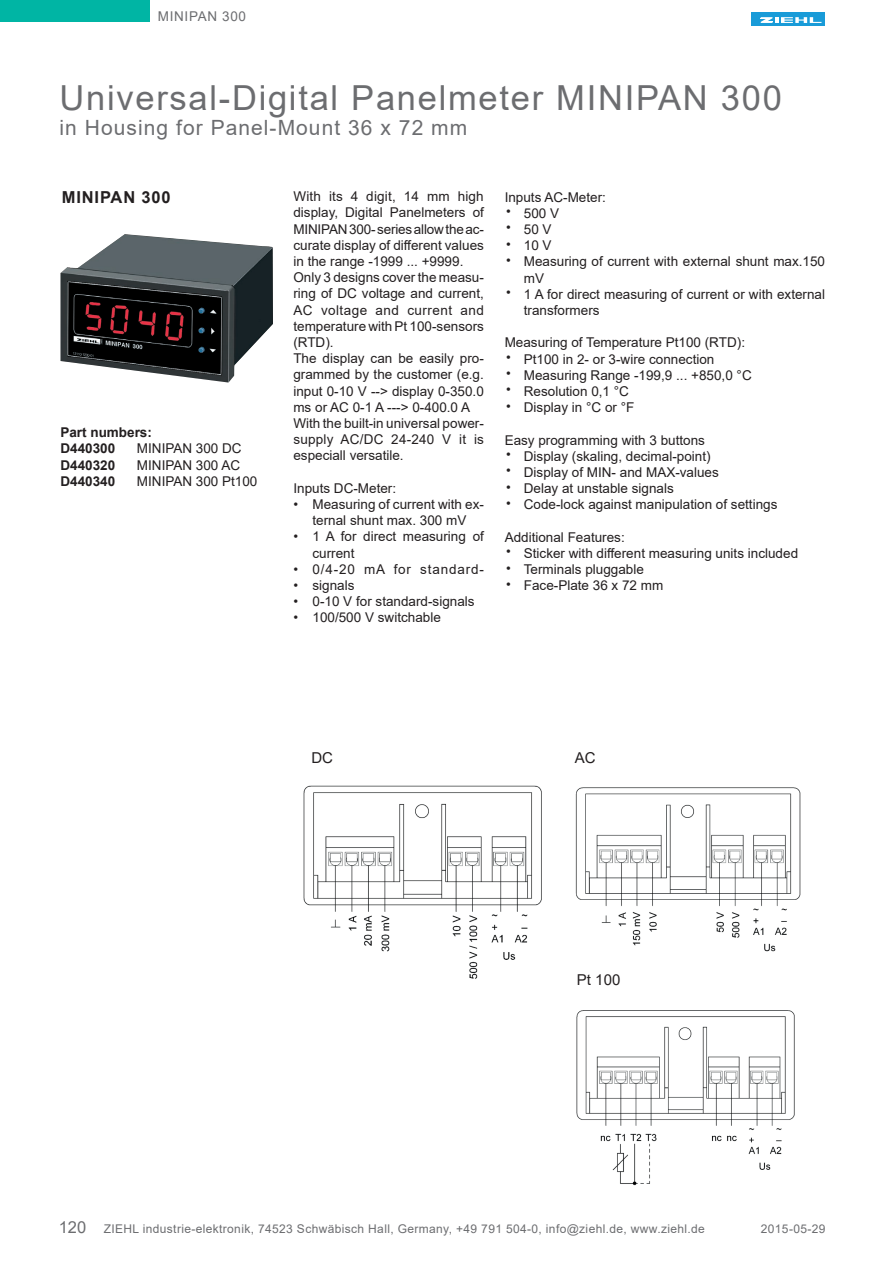
<style>
.page{position:relative;width:893px;height:1263px;background:#fff}
.page>*{position:absolute;margin:0;border:0;box-sizing:border-box;transform-origin:0 0}
.t1{font:34.5px "Arial";letter-spacing:.05em;color:#6c6d70}
.t2{font:21px "Arial";letter-spacing:.05em;color:#6c6d70}
.t3{font:700 16.5px "Arial";letter-spacing:.05em;color:#231f20}
.t4{font:15px "Arial";color:#231f20}
.t5{font:13.5px/16.2px "Arial";color:#231f20}
.t6{font:700 13.5px/16.2px "Arial";color:#231f20}
.t7{font:13.5px "Arial";letter-spacing:.05em;color:#6c6d70}
.t8{font:12px "Arial";letter-spacing:.03em;color:#6c6d70}
.s1{font-size:16.5px}
</style>
<div class="page">
<div style="left:751px;top:12px;width:73px;height:14px;background:#199bd8"></div>
<svg style="left:761px;top:17px;width:60px;height:6px"></svg>
<div style="left:0;top:0;width:149px;height:22px;background:#00b5a4"></div>
<img style="left:303px;top:785px;width:239px;height:194px">
<img style="left:575px;top:787px;width:226px;height:165px">
<img style="left:576px;top:1010px;width:219px;height:176px">
<img style="left:60px;top:234px;width:213px;height:148px">
<p class="t7" style="left:158px;top:7px;width:90px">MINIPAN 300</p>
<h1 class="t1" style="left:60px;top:74px;width:724px">Universal-Digital Panelmeter MINIPAN 300</h1>
<h2 class="t2" style="left:60px;top:114px;width:409px">in Housing for Panel-Mount 36 x 72 mm</h2>
<p class="t3" style="left:62px;top:185px;width:110px">MINIPAN 300</p>
<p class="t6" style="left:60px;top:425px;width:93px">Part numbers:<br>D440300</p>
<p class="t5" style="left:137px;top:440px;width:106px">MINIPAN 300 DC</p>
<p class="t6" style="left:60px;top:457px;width:56px">D440320</p>
<p class="t5" style="left:137px;top:457px;width:105px">MINIPAN 300 AC</p>
<p class="t6" style="left:60px;top:473px;width:56px">D440340</p>
<p class="t5" style="left:137px;top:473px;width:122px">MINIPAN 300 Pt100</p>
<p class="t5" style="left:293px;top:188px;width:192px">With its 4 digit, 14 mm high display, Digital Panelmeters of<br>MINIPAN 300- series allow the ac&shy;curate display of different values in the range -1999 ... +9999.<br>Only 3 designs cover the measu&shy;ring of DC voltage and current,<br>AC voltage and current and temperature with Pt 100-sensors (RTD).<br>The display can be easily pro&shy;grammed by the customer (e.g. input 0-10 V --&gt; display 0-350.0 ms or AC 0-1 A ---&gt; 0-400.0 A<br>With the built-in universal power&shy;supply AC/DC 24-240 V it is especiall versatile.</p>
<p class="t5" style="left:313px;top:480px;width:173px;text-indent:-19px">Inputs DC-Meter:<br>Measuring of current with ex&shy;ternal shunt max. 300 mV<br>1 A for direct measuring of current<br>0/4-20 mA for standard&shy;signals<br>0-10 V for standard-signals<br>100/500 V switchable</p>
<p class="t5" style="left:293px;top:496px;width:6px">•</p>
<p class="t5" style="left:293px;top:528px;width:6px">•</p>
<p class="t5" style="left:293px;top:561px;width:6px;text-align:justify">• • • •</p>
<p class="t5" style="left:524px;top:189px;width:303px;text-indent:-19px">Inputs AC-Meter:<br>500 V<br>50 V<br>10 V<br>Measuring of current with external shunt max.150 mV<br>1 A for direct measuring of current or with external transformers</p>
<p class="t5" style="left:524px;top:334px;width:229px;text-indent:-19px">Measuring of Temperature Pt100 (RTD):<br>Pt100 in 2- or 3-wire connection<br>Measuring Range -199,9 ... +850,0 °C<br>Resolution 0,1 °C<br>Display in °C or °F</p>
<p class="t5" style="left:524px;top:432px;width:255px;text-indent:-19px">Easy programming with 3 buttons<br>Display (skaling, decimal-point)<br>Display of MIN- and MAX-values<br>Delay at unstable signals<br>Code-lock against manipulation of settings</p>
<p class="t5" style="left:524px;top:529px;width:276px;text-indent:-19px">Additional Features:<br>Sticker with different measuring units included<br>Terminals pluggable<br>Face-Plate 36 x 72 mm</p>
<p class="t5" style="left:506px;top:203px;width:6px;text-align:justify">• • • •</p>
<p class="t5" style="left:506px;top:284px;width:6px">•</p>
<p class="t5" style="left:506px;top:349px;width:6px;text-align:justify">• • • •</p>
<p class="t5" style="left:506px;top:446px;width:6px;text-align:justify">• • • •</p>
<p class="t5" style="left:506px;top:543px;width:6px;text-align:justify">• • •</p>
<p class="t4" style="left:311px;top:748px;width:23px">DC</p>
<p class="t4" style="left:575px;top:747px;width:22px">AC</p>
<p class="t4" style="left:577px;top:970px;width:45px">Pt 100</p>
<p class="t8" style="left:59px;top:1220px;width:648px"><span class="s1">120</span> ZIEHL industrie-elektronik, 74523 Schwäbisch Hall, Germany, +49 791 504-0, info@ziehl.de, www.ziehl.de</p>
<p class="t8" style="left:761px;top:1221px;width:66px">2015-05-29</p>
</div>
